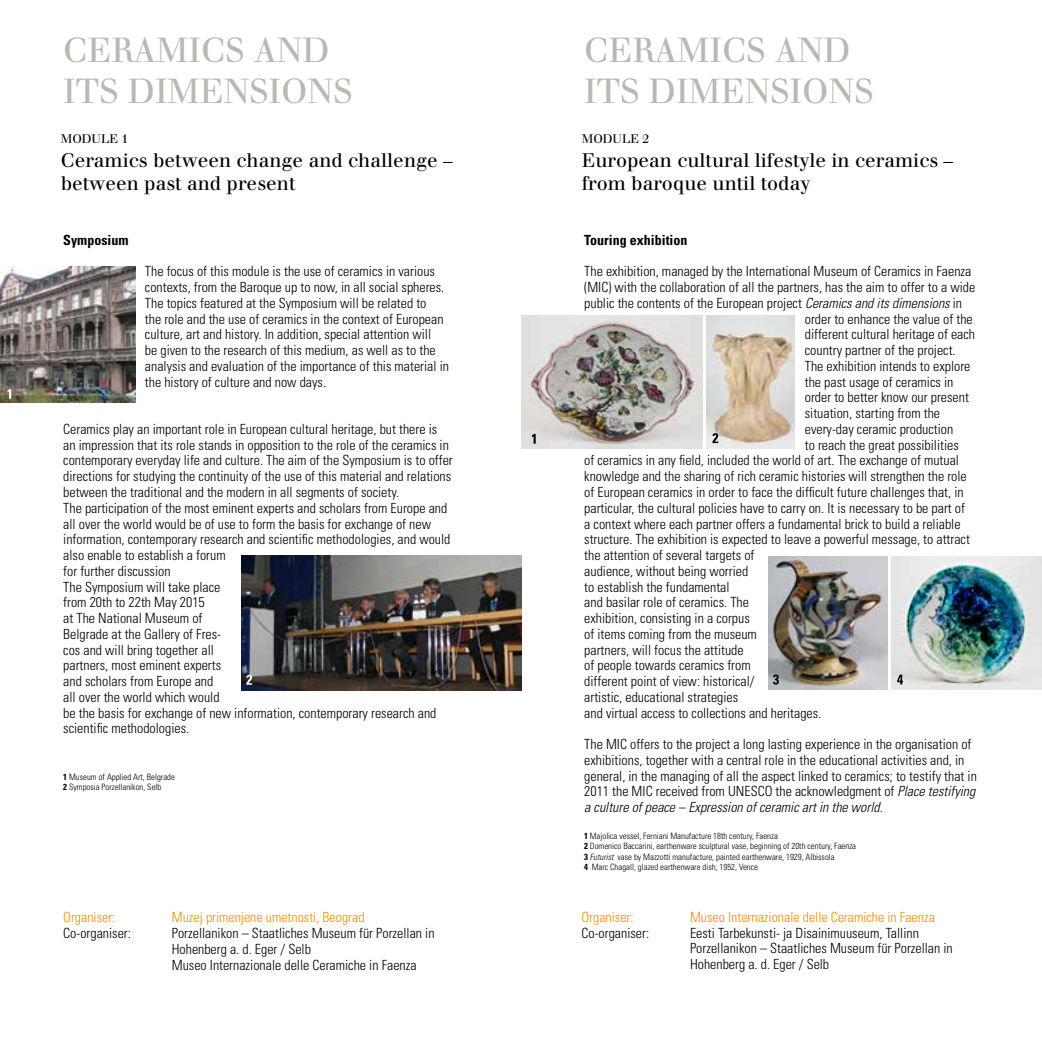
<style>
.page{position:relative;width:1042px;height:1042px;background:#fff}
.page>*{position:absolute;margin:0;border:0;box-sizing:border-box;transform-origin:0 0}
.t1{font:33.95px/40.8px "Walbaum";color:#b8b9b0}
.t2{font:19.25px/23.1px "Walbaum";color:#000}
.t3{font:300 condensed 14px/15.8px "Univers";color:#000}
.t4{font:300 condensed 14px "Univers";color:#f39001}
.t5{font:700 condensed 14px "Univers";color:#000}
.t6{font:12.25px "Walbaum";color:#000}
.t7{font:300 condensed 8.75px/10.5px "Univers";color:#000}
.s1{font-weight:700}
.s2{font-style:italic}
</style>
<div class="page">
<img style="left:0;top:267px;width:135px;height:135px">
<img style="left:707px;top:315px;width:88px;height:133px">
<img style="left:521px;top:315px;width:181px;height:133px">
<img style="left:892px;top:557px;width:150px;height:132px">
<img style="left:768px;top:557px;width:119px;height:132px">
<svg style="left:532px;top:434px;width:4px;height:10px"></svg>
<svg style="left:7px;top:389px;width:4px;height:10px"></svg>
<svg style="left:712px;top:433px;width:6px;height:10px"></svg>
<svg style="left:773px;top:674px;width:6px;height:10px"></svg>
<svg style="left:897px;top:675px;width:6px;height:9px"></svg>
<img style="left:241px;top:555px;width:280px;height:136px">
<svg style="left:246px;top:675px;width:6px;height:10px"></svg>
<h1 class="t1" style="left:63px;top:30px;width:291px">CERAMICS AND<br>ITS DIMENSIONS</h1>
<h1 class="t1" style="left:584px;top:30px;width:291px">CERAMICS AND<br>ITS DIMENSIONS</h1>
<p class="t6" style="left:61px;top:131px;width:69px">MODULE 1</p>
<p class="t6" style="left:582px;top:131px;width:69px">MODULE 2</p>
<h2 class="t2" style="left:582px;top:148px;width:373px">European cultural lifestyle in ceramics – from baroque until today</h2>
<h2 class="t2" style="left:61px;top:148px;width:394px">Ceramics between change and challenge – between past and present</h2>
<p class="t5" style="left:63px;top:231px;width:67px">Symposium</p>
<p class="t3" style="left:145px;top:264px;width:305px">The focus of this module is the use of ceramics in various contexts, from the Baroque up to now, in all social spheres.<br>The topics featured at the Symposium will be related to<br>the role and the use of ceramics in the context of European culture, art and history. In addition, special attention will<br>be given to the research of this medium, as well as to the analysis and evaluation of the importance of this material in the history of culture and now days.</p>
<p class="t3" style="left:63px;top:421px;width:391px">Ceramics play an important role in European cultural heritage, but there is an impression that its role stands in opposition to the role of the ceramics in contemporary everyday life and culture. The aim of the Symposium is to offer directions for studying the continuity of the use of this material and relations between the traditional and the modern in all segments of society.<br>The participation of the most eminent experts and scholars from Europe and all over the world would be of use to form the basis for exchange of new information, contemporary research and scientific methodologies, and would also enable to establish a forum<br>for further discussion<br>The Symposium will take place<br>from 20th to 22th May 2015<br>at The National Museum of<br>Belgrade at the Gallery of Fres-<br>cos and will bring together all<br>partners, most eminent experts<br>and scholars from Europe and<br>all over the world which would<br>be the basis for exchange of new information, contemporary research and scientific methodologies.</p>
<p class="t7" style="left:63px;top:771px;width:113px"><span class="s1">1</span> Museum of Applied Art, Belgrade<br><span class="s1">2</span> Symposia Porzellanikon, Selb</p>
<p class="t4" style="left:63px;top:909px;width:54px">Organiser:</p>
<p class="t4" style="left:172px;top:909px;width:194px">Muzej primenjene umetnosti, Beograd</p>
<p class="t3" style="left:63px;top:925px;width:69px">Co-organiser:</p>
<p class="t3" style="left:172px;top:925px;width:264px">Porzellanikon – Staatliches Museum für Porzellan in<br>Hohenberg a. d. Eger / Selb<br>Museo Internazionale delle Ceramiche in Faenza</p>
<p class="t5" style="left:584px;top:231px;width:105px">Touring exhibition</p>
<p class="t3" style="left:584px;top:264px;width:389px">The exhibition, managed by the International Museum of Ceramics in Faenza</p>
<p class="t3" style="left:584px;top:279px;width:393px">(MIC) with the collaboration of all the partners, has the aim to offer to a wide</p>
<p class="t3" style="left:584px;top:295px;width:379px">public the contents of the European project <span class="s2">Ceramics and its dimensions</span> in</p>
<p class="t3" style="left:805px;top:311px;width:169px">order to enhance the value of the</p>
<p class="t3" style="left:805px;top:327px;width:172px">different cultural heritage of each</p>
<p class="t3" style="left:805px;top:342px;width:152px">country partner of the project.</p>
<p class="t3" style="left:805px;top:358px;width:167px">The exhibition intends to explore</p>
<p class="t3" style="left:805px;top:374px;width:150px">the past usage of ceramics in</p>
<p class="t3" style="left:805px;top:390px;width:166px">order to better know our present</p>
<p class="t3" style="left:805px;top:405px;width:137px">situation, starting from the</p>
<p class="t3" style="left:805px;top:421px;width:150px">every-day ceramic production</p>
<p class="t3" style="left:805px;top:437px;width:155px">to reach the great possibilities</p>
<p class="t3" style="left:584px;top:453px;width:376px">of ceramics in any field, included the world of art. The exchange of mutual</p>
<p class="t3" style="left:584px;top:468px;width:384px">knowledge and the sharing of rich ceramic histories will strengthen the role</p>
<p class="t3" style="left:584px;top:484px;width:381px">of European ceramics in order to face the difficult future challenges that, in</p>
<p class="t3" style="left:584px;top:500px;width:382px">particular, the cultural policies have to carry on. It is necessary to be part of</p>
<p class="t3" style="left:584px;top:516px;width:378px">a context where each partner offers a fundamental brick to build a reliable</p>
<p class="t3" style="left:584px;top:531px;width:387px">structure. The exhibition is expected to leave a powerful message, to attract</p>
<p class="t3" style="left:584px;top:547px;width:172px">the attention of several targets of</p>
<p class="t3" style="left:584px;top:563px;width:166px">audience, without being worried</p>
<p class="t3" style="left:584px;top:579px;width:147px">to establish the fundamental</p>
<p class="t3" style="left:584px;top:594px;width:166px">and basilar role of ceramics. The</p>
<p class="t3" style="left:584px;top:610px;width:167px">exhibition, consisting in a corpus</p>
<p class="t3" style="left:584px;top:626px;width:174px">of items coming from the museum</p>
<p class="t3" style="left:584px;top:642px;width:161px">partners, will focus the attitude</p>
<p class="t3" style="left:584px;top:657px;width:168px">of people towards ceramics from</p>
<p class="t3" style="left:584px;top:673px;width:172px">different point of view: historical/</p>
<p class="t3" style="left:584px;top:689px;width:155px">artistic, educational strategies</p>
<p class="t3" style="left:584px;top:705px;width:239px">and virtual access to collections and heritages.</p>
<p class="t3" style="left:584px;top:736px;width:394px">The MIC offers to the project a long lasting experience in the organisation of exhibitions, together with a central role in the educational activities and, in general, in the managing of all the aspect linked to ceramics; to testify that in 2011 the MIC received from UNESCO the acknowledgment of <span class="s2">Place testifying a culture of peace – Expression of ceramic art in the world</span>.</p>
<p class="t7" style="left:584px;top:830px;width:274px"><span class="s1">1</span> Majolica vessel, Ferniani Manufacture 18th century, Faenza<br><span class="s1">2</span> Domenico Baccarini, earthenware sculptural vase, beginning of 20th century, Faenza <span class="s1">3</span> <span class="s2">Futurist</span> vase by Mazzotti manufacture, painted earthenware, 1929, Albissola<br><span class="s1">4</span> Marc Chagall, glazed earthenware dish, 1952, Vence</p>
<p class="t4" style="left:581px;top:908px;width:54px">Organiser:</p>
<p class="t4" style="left:690px;top:908px;width:246px">Museo Internazionale delle Ceramiche in Faenza</p>
<p class="t3" style="left:581px;top:925px;width:69px">Co-organiser:</p>
<p class="t3" style="left:690px;top:925px;width:264px">Eesti Tarbekunsti- ja Disainimuuseum, Tallinn<br>Porzellanikon – Staatliches Museum für Porzellan in<br>Hohenberg a. d. Eger / Selb</p>
</div>
